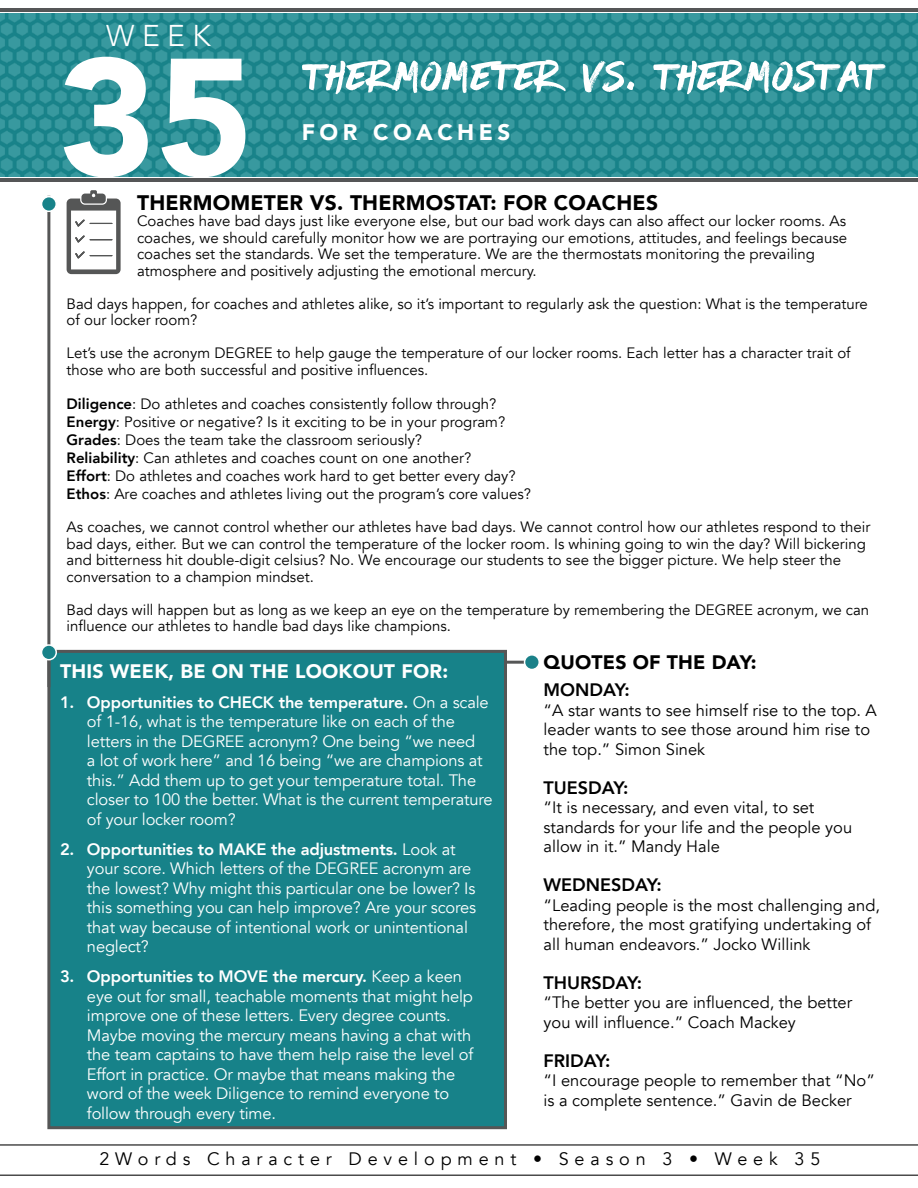
<style>
.page{position:relative;width:918px;height:1188px;background:#fff}
.page>*{position:absolute;margin:0;border:0;box-sizing:border-box;transform-origin:0 0}
.t1{font:900 165px "Avenir";color:#fff}
.t2{font:90px "Have Heart Two";letter-spacing:.02em;color:#fff}
.t3{font:300 30px "Avenir";color:#fff}
.t4{font:900 22.5px "Avenir";letter-spacing:.2em;color:#fff}
.t5{font:900 21px "Avenir";letter-spacing:.01em;color:#000}
.t6{font:900 19.5px "Avenir";letter-spacing:.01em;color:#fff}
.t7{font:900 19.5px "Avenir";letter-spacing:.01em;color:#000}
.t8{font:18px "Avenir";letter-spacing:.325em;color:#000}
.t9{font:800 18px "Avenir";color:#000}
.t10{font:16.5px/19.5px "Avenir";letter-spacing:-.01em;color:#fff}
.t11{font:16.5px/19.5px "Avenir";color:#000}
.t12{font:15px/16.5px "Avenir";color:#000}
.s1{font-weight:800}
</style>
<div class="page">
<svg style="left:0;top:1144px;width:918px;height:32px"></svg>
<img style="left:0;top:14px;width:918px;height:163px">
<hr style="left:0;top:9px;width:918px;height:3px;background:#555657">
<hr style="left:0;top:178px;width:918px;height:4px;background:#555657">
<div style="left:47px;top:650px;width:460px;height:479px;background:#178289;border:3px solid #555656"></div>
<svg style="left:67px;top:190px;width:54px;height:84px"></svg>
<hr style="left:47px;top:196px;width:3px;height:491px;background:#555656">
<hr style="left:507px;top:661px;width:18px;height:3px;background:#555656">
<div style="left:42px;top:645px;width:14px;height:15px;background:#178289;border-radius:50%"></div>
<div style="left:41px;top:644px;width:16px;height:16px;border:2px solid #fff;border-radius:50%"></div>
<div style="left:525px;top:655px;width:14px;height:15px;background:#1a8189;border-radius:50%"></div>
<div style="left:524px;top:654px;width:16px;height:16px;border:2px solid #fff;border-radius:50%"></div>
<div style="left:42px;top:197px;width:14px;height:14px;background:#178289;border-radius:50%"></div>
<div style="left:41px;top:196px;width:16px;height:16px;border:2px solid #fff;border-radius:50%"></div>
<h3 class="t3" style="left:106px;top:18px;width:106px">WEEK</h3>
<h1 class="t1" style="left:58px;top:-23px;width:197px">35</h1>
<h2 class="t2" style="left:306px;top:20px;width:576px">Thermometer Vs. Thermostat</h2>
<h3 class="t4" style="left:302px;top:113px;width:210px">FOR COACHES</h3>
<h3 class="t5" style="left:137px;top:184px;width:522px">THERMOMETER VS. THERMOSTAT: FOR COACHES</h3>
<p class="t12" style="left:137px;top:213px;width:712px">Coaches have bad days just like everyone else, but our bad work days can also affect our locker rooms. As coaches, we should carefully monitor how we are portraying our emotions, attitudes, and feelings because coaches set the standards. We set the temperature. We are the thermostats monitoring the prevailing atmosphere and positively adjusting the emotional mercury.</p>
<p class="t12" style="left:67px;top:296px;width:803px">Bad days happen, for coaches and athletes alike, so it’s important to regularly ask the question: What is the temperature of our locker room?</p>
<p class="t12" style="left:67px;top:345px;width:786px">Let’s use the acronym DEGREE to help gauge the temperature of our locker rooms. Each letter has a character trait of those who are both successful and positive influences.</p>
<p class="t12" style="left:67px;top:395px;width:466px;line-height:18px"><span class="s1">Diligence</span>: Do athletes and coaches consistently follow through?<br><span class="s1">Energy</span>: Positive or negative? Is it exciting to be in your program?<br><span class="s1">Grades</span>: Does the team take the classroom seriously?<br><span class="s1">Reliability</span>: Can athletes and coaches count on one another?<br><span class="s1">Effort</span>: Do athletes and coaches work hard to get better every day?<br><span class="s1">Ethos</span>: Are coaches and athletes living out the program’s core values?</p>
<p class="t12" style="left:67px;top:519px;width:805px">As coaches, we cannot control whether our athletes have bad days. We cannot control how our athletes respond to their bad days, either. But we can control the temperature of the locker room. Is whining going to win the day? Will bickering and bitterness hit double-digit celsius? No. We encourage our students to see the bigger picture. We help steer the conversation to a champion mindset.</p>
<p class="t12" style="left:67px;top:602px;width:804px">Bad days will happen but as long as we keep an eye on the temperature by remembering the DEGREE acronym, we can influence our athletes to handle bad days like champions.</p>
<h3 class="t6" style="left:60px;top:654px;width:390px">THIS WEEK, BE ON THE LOOKOUT FOR:</h3>
<p class="t10" style="left:87px;top:693px;width:407px;text-indent:-27px"><span class="s1">1. Opportunities to CHECK the temperature.</span> On a scale of 1-16, what is the temperature like on each of the letters in the DEGREE acronym? One being “we need<br>a lot of work here” and 16 being “we are champions at this.” Add them up to get your temperature total. The closer to 100 the better. What is the current temperature of your locker room?</p>
<p class="t10" style="left:87px;top:840px;width:391px;text-indent:-27px"><span class="s1">2. Opportunities to MAKE the adjustments.</span> Look at your score. Which letters of the DEGREE acronym are the lowest? Why might this particular one be lower? Is this something you can help improve? Are your scores that way because of intentional work or unintentional neglect?</p>
<p class="t10" style="left:87px;top:967px;width:388px;text-indent:-27px"><span class="s1">3. Opportunities to MOVE the mercury.</span> Keep a keen eye out for small, teachable moments that might help improve one of these letters. Every degree counts.<br>Maybe moving the mercury means having a chat with the team captains to have them help raise the level of Effort in practice. Or maybe that means making the word of the week Diligence to remind everyone to follow through every time.</p>
<h3 class="t7" style="left:544px;top:646px;width:215px">QUOTES OF THE DAY:</h3>
<p class="t9" style="left:544px;top:676px;width:88px">MONDAY:</p>
<p class="t11" style="left:544px;top:701px;width:335px">“A star wants to see himself rise to the top. A leader wants to see those around him rise to the top.” Simon Sinek</p>
<p class="t9" style="left:544px;top:774px;width:86px">TUESDAY:</p>
<p class="t11" style="left:544px;top:798px;width:310px">“It is necessary, and even vital, to set standards for your life and the people you allow in it.” Mandy Hale</p>
<p class="t9" style="left:544px;top:871px;width:120px">WEDNESDAY:</p>
<p class="t11" style="left:544px;top:896px;width:338px">“Leading people is the most challenging and, therefore, the most gratifying undertaking of all human endeavors.” Jocko Willink</p>
<p class="t9" style="left:544px;top:969px;width:100px">THURSDAY:</p>
<p class="t11" style="left:544px;top:993px;width:310px">“The better you are influenced, the better you will influence.” Coach Mackey</p>
<p class="t9" style="left:544px;top:1047px;width:69px">FRIDAY:</p>
<p class="t11" style="left:544px;top:1071px;width:333px">“I encourage people to remember that “No” is a complete sentence.” Gavin de Becker</p>
<p class="t8" style="left:99px;top:1148px;width:722px">2Words Character Development • Season 3 • Week 35</p>
</div>
